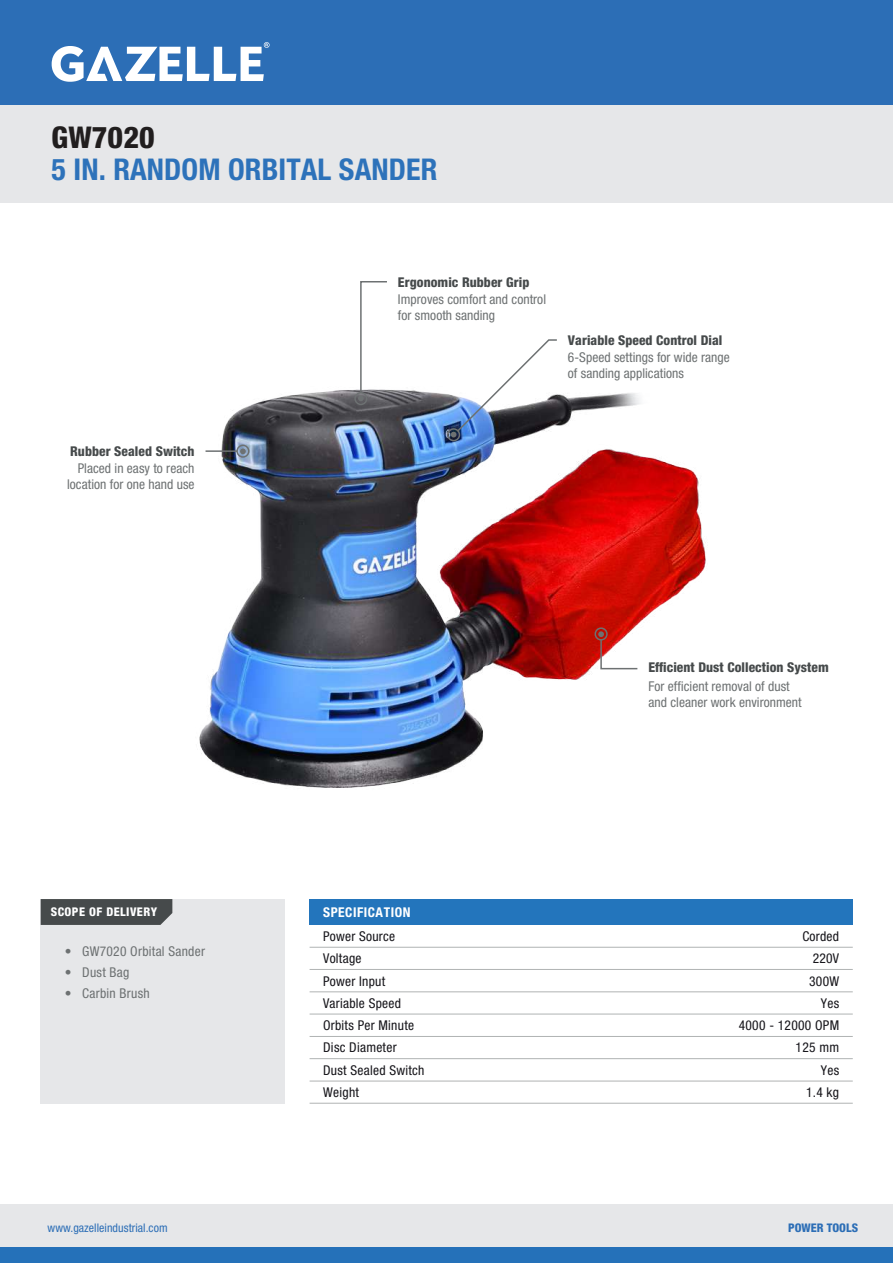
<style>
.page{position:relative;width:893px;height:1263px;background:#fff}
.page>*{position:absolute;margin:0;border:0;box-sizing:border-box;transform-origin:0 0}
.t1{font:700 condensed 30px "Helvetica Neue LT Std";letter-spacing:.005em;color:#2d72ba}
.t2{font:800 condensed 30px "Helvetica Neue LT Std";letter-spacing:.005em;color:#211e1e}
.t3{font:condensed 13.5px/16.2px "Helvetica Neue LT Std";letter-spacing:.005em;color:#6d7172}
.t4{font:condensed 13.5px "Helvetica Neue LT Std";letter-spacing:.02em;color:#16151a}
.t5{font:800 condensed 13.5px "Helvetica Neue LT Std";letter-spacing:.005em;color:#464a4b}
.t6{font:700 condensed 13.5px "Helvetica Neue LT Std";letter-spacing:.04em;color:#fff}
.t7{font:800 condensed 12px "Helvetica Neue LT Std";letter-spacing:.04em;color:#fff}
.t8{font:condensed 11.85px "Helvetica Neue LT Std";letter-spacing:.005em;color:#2c6eb6}
.t9{font:800 condensed 11.85px "Helvetica Neue LT Std";letter-spacing:.005em;color:#2c6eb6}
</style>
<div class="page">
<div style="left:0;top:1204px;width:893px;height:43px;background:#e6e7e9"></div>
<div style="left:0;top:1247px;width:893px;height:16px;background:#2571b9"></div>
<div style="left:0;top:105px;width:893px;height:98px;background:#e6e7e9"></div>
<div style="left:0;top:0;width:893px;height:105px;background:#2c6eb6"></div>
<svg style="left:52px;top:42px;width:218px;height:40px"></svg>
<div style="left:310px;top:899px;width:543px;height:26px;background:#2375bc"></div>
<hr style="left:310px;top:947px;width:543px;height:1px;background:#b0b3b3">
<hr style="left:310px;top:969px;width:543px;height:1px;background:#b0b3b3">
<hr style="left:310px;top:991px;width:543px;height:1px;background:#b0b3b3">
<hr style="left:310px;top:1014px;width:543px;height:1px;background:#b0b3b3">
<hr style="left:310px;top:1036px;width:543px;height:1px;background:#b0b3b3">
<hr style="left:310px;top:1058px;width:543px;height:1px;background:#b0b3b3">
<hr style="left:310px;top:1081px;width:543px;height:1px;background:#b0b3b3">
<hr style="left:310px;top:1103px;width:543px;height:1px;background:#b0b3b3">
<div style="left:41px;top:899px;width:244px;height:204px;background:#e6e7e9"></div>
<div style="left:41px;top:899px;width:131px;height:26px;background:#464a4b"></div>
<img style="left:199px;top:389px;width:507px;height:399px">
<svg style="left:358px;top:281px;width:30px;height:120px"></svg>
<div style="left:354px;top:392px;width:13px;height:13px;border:2px solid #6d7172;border-radius:50%"></div>
<hr style="left:206px;top:450px;width:31px;height:2px;background:#6d7172">
<svg style="left:240px;top:448px;width:6px;height:6px"></svg>
<div style="left:236px;top:445px;width:13px;height:13px;border:2px solid #6d7172;border-radius:50%"></div>
<svg style="left:598px;top:631px;width:41px;height:39px"></svg>
<div style="left:594px;top:627px;width:14px;height:14px;border:2px solid #6d7172;border-radius:50%"></div>
<svg style="left:451px;top:339px;width:107px;height:98px"></svg>
<div style="left:447px;top:428px;width:13px;height:13px;border:2px solid #6d7172;border-radius:50%"></div>
<h1 class="t2" style="left:52px;top:119px;width:105px">GW7020</h1>
<h1 class="t1" style="left:52px;top:151px;width:387px">5 IN. RANDOM ORBITAL SANDER</h1>
<p class="t5" style="left:70px;top:443px;width:126px">Rubber Sealed Switch</p>
<p class="t3" style="left:67px;top:460px;width:129px;text-align:right">Placed in easy to reach location for one hand use</p>
<p class="t7" style="left:51px;top:905px;width:108px">SCOPE OF DELIVERY</p>
<p class="t3" style="left:65px;top:943px;width:142px">• GW7020 Orbital Sander</p>
<p class="t3" style="left:65px;top:964px;width:66px">• Dust Bag</p>
<p class="t3" style="left:65px;top:985px;width:87px">• Carbin Brush</p>
<p class="t5" style="left:398px;top:274px;width:133px">Ergonomic Rubber Grip</p>
<p class="t3" style="left:398px;top:291px;width:150px">Improves comfort and control for smooth sanding</p>
<p class="t5" style="left:568px;top:332px;width:156px">Variable Speed Control Dial</p>
<p class="t3" style="left:568px;top:349px;width:163px">6-Speed settings for wide range of sanding applications</p>
<p class="t5" style="left:648px;top:659px;width:182px">Efficient Dust Collection System</p>
<p class="t3" style="left:648px;top:678px;width:155px">For efficient removal of dust and cleaner work environment</p>
<p class="t6" style="left:323px;top:904px;width:89px">SPECIFICATION</p>
<p class="t4" style="left:323px;top:928px;width:74px">Power Source</p>
<p class="t4" style="left:802px;top:928px;width:38px">Corded</p>
<p class="t4" style="left:323px;top:951px;width:40px">Voltage</p>
<p class="t4" style="left:813px;top:951px;width:28px">220V</p>
<p class="t4" style="left:323px;top:973px;width:64px">Power Input</p>
<p class="t4" style="left:809px;top:973px;width:31px">300W</p>
<p class="t4" style="left:323px;top:995px;width:79px">Variable Speed</p>
<p class="t4" style="left:821px;top:995px;width:20px">Yes</p>
<p class="t4" style="left:323px;top:1017px;width:93px">Orbits Per Minute</p>
<p class="t4" style="left:739px;top:1017px;width:102px">4000 - 12000 OPM</p>
<p class="t4" style="left:323px;top:1040px;width:75px">Disc Diameter</p>
<p class="t4" style="left:796px;top:1040px;width:45px">125 mm</p>
<p class="t4" style="left:323px;top:1062px;width:103px">Dust Sealed Switch</p>
<p class="t4" style="left:821px;top:1062px;width:20px">Yes</p>
<p class="t4" style="left:323px;top:1084px;width:37px">Weight</p>
<p class="t4" style="left:806px;top:1084px;width:35px">1.4 kg</p>
<p class="t8" style="left:48px;top:1221px;width:122px">www.gazelleindustrial.com</p>
<p class="t9" style="left:788px;top:1221px;width:72px">POWER TOOLS</p>
</div>
